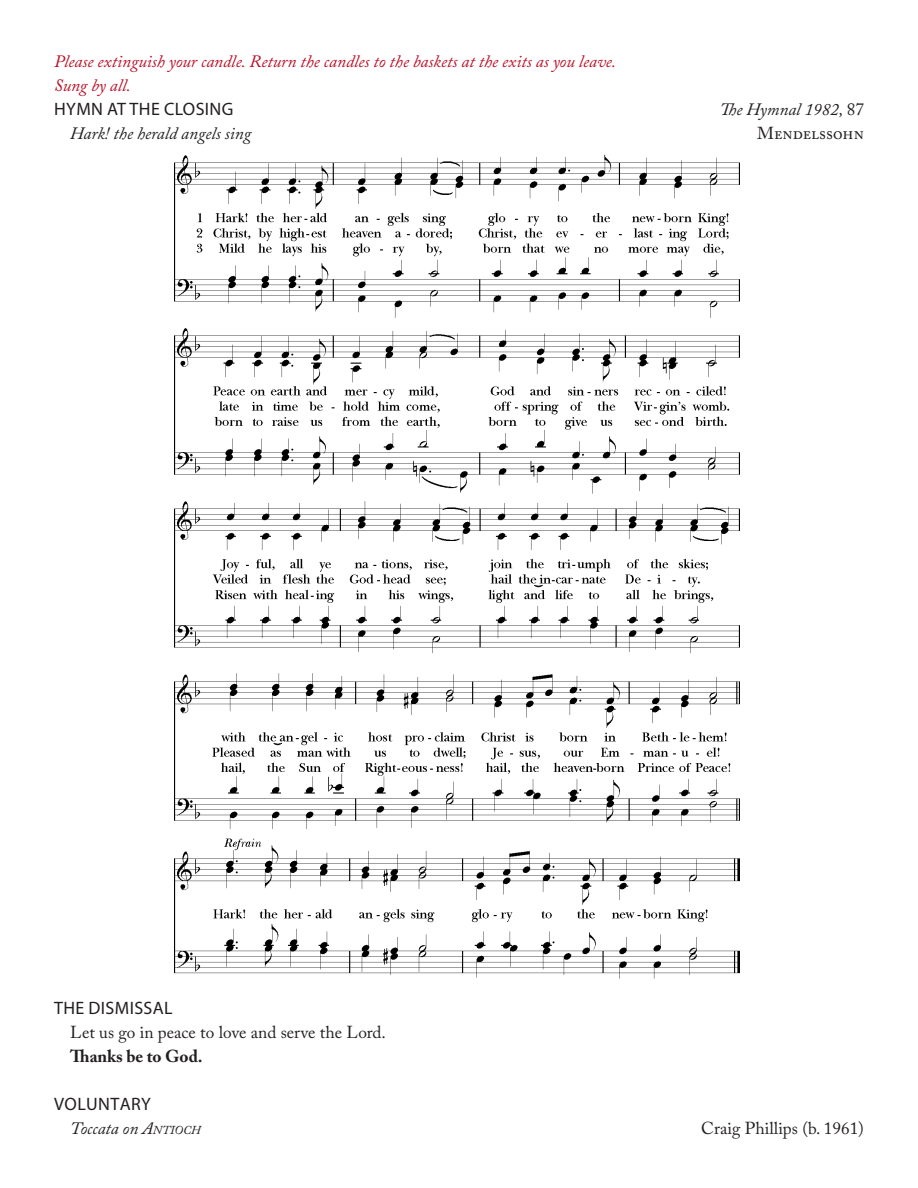
<style>
.page{position:relative;width:918px;height:1188px;background:#fff}
.page>*{position:absolute;margin:0;border:0;box-sizing:border-box;transform-origin:0 0}
.t1{font:18px "Myriad Pro";letter-spacing:.02em;color:#231f20}
.t2{font:italic 17.25px "Adobe Caslon Pro";color:#ba0f25}
.t3{font:17.25px "Adobe Caslon Pro";color:#231f20}
.t4{font:italic 17.25px "Adobe Caslon Pro";color:#231f20}
.t5{font:700 17.25px "Adobe Caslon Pro";color:#231f20}
.s1{font-style:normal}
.s2{font-style:inherit}
.s3{font-size:12.15px}
</style>
<div class="page">
<img style="left:174px;top:154px;width:566px;height:825px">
<p class="t2" style="left:54px;top:51px;width:564px">Please extinguish your candle. Return the candles to the baskets at the exits as you leave.</p>
<p class="t2" style="left:54px;top:75px;width:78px">Sung by all.</p>
<p class="t1" style="left:54px;top:98px;width:181px">HYMN AT THE CLOSING</p>
<p class="t4" style="left:720px;top:99px;width:146px">The Hymnal 1982, <span class="s1">87</span></p>
<p class="t4" style="left:70px;top:123px;width:183px">Hark! the herald angels sing</p>
<p class="t3" style="left:757px;top:123px;width:108px">Mendelssohn</p>
<p class="t1" style="left:54px;top:996px;width:120px">THE DISMISSAL</p>
<p class="t3" style="left:70px;top:1022px;width:317px">Let us go in peace to love and serve the Lord.</p>
<p class="t5" style="left:70px;top:1046px;width:134px">Thanks be to God.</p>
<p class="t1" style="left:54px;top:1092px;width:98px">VOLUNTARY</p>
<p class="t4" style="left:70px;top:1118px;width:132px">Toccata on <span class="s2">A</span><span class="s3">NTIOCH</span></p>
<p class="t3" style="left:701px;top:1118px;width:164px">Craig Phillips (b. 1961)</p>
</div>
